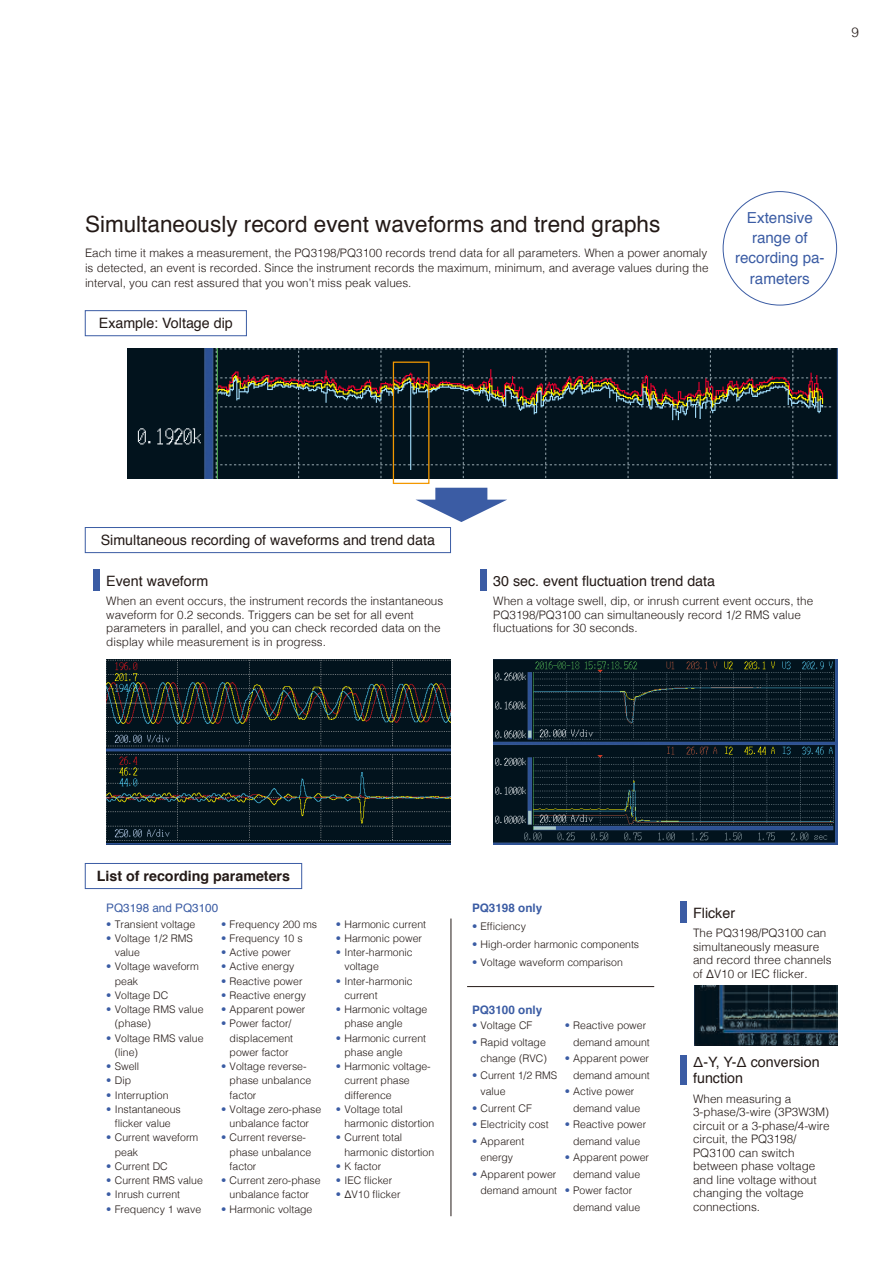
<style>
.page{position:relative;width:893px;height:1263px;background:#fff}
.page>*{position:absolute;margin:0;border:0;box-sizing:border-box;transform-origin:0 0}
.t1{font:22.5px "Helvetica";color:#231916}
.t2{font:15.15px/20.2px "Helvetica";color:#3b5ca4;text-align:center}
.t3{font:14.25px/16.5px "Helvetica";color:#231916}
.t4{font:700 14.25px "Helvetica";color:#231916}
.t5{font:300 13.5px "Helvetica";color:#231916}
.t6{font:300 11.7px/13.5px "Helvetica";color:#231916}
.t7{font:700 11.7px "Helvetica";color:#3b5ca4}
.t8{font:11.7px "Helvetica";color:#3b5ca4}
.t9{font:300 10.5px/14.2px "Helvetica";color:#231916}
.s1{color:#3b5ca4}
</style>
<div class="page">
<img style="left:128px;top:349px;width:710px;height:129px">
<div style="left:85px;top:527px;width:366px;height:26px;border:1px solid #3b5ca4"></div>
<img style="left:106px;top:659px;width:344px;height:186px">
<img style="left:494px;top:659px;width:344px;height:186px">
<div style="left:393px;top:362px;width:36px;height:122px;border:1px solid #f39800"></div>
<div style="left:85px;top:863px;width:217px;height:26px;border:1px solid #3b5ca4"></div>
<img style="left:695px;top:986px;width:143px;height:59px">
<hr style="left:451px;top:918px;width:1px;height:298px;background:#231916">
<hr style="left:467px;top:986px;width:187px;height:1px;background:#231916">
<svg style="left:415px;top:488px;width:92px;height:34px"></svg>
<div style="left:85px;top:310px;width:162px;height:26px;border:1px solid #3b5ca4"></div>
<div style="left:94px;top:570px;width:6px;height:21px;background:#3b5ca4"></div>
<div style="left:480px;top:570px;width:7px;height:21px;background:#3b5ca4"></div>
<div style="left:680px;top:901px;width:7px;height:22px;background:#3b5ca4"></div>
<div style="left:680px;top:1054px;width:7px;height:30px;background:#3b5ca4"></div>
<p class="t5" style="left:851px;top:21px;width:9px">9</p>
<h1 class="t1" style="left:85px;top:207px;width:577px">Simultaneously record event waveforms and trend graphs</h1>
<p class="t6" style="left:85px;top:244px;width:625px;line-height:15px;text-align:justify">Each time it makes a measurement, the PQ3198/PQ3100 records trend data for all parameters. When a power anomaly is detected, an event is recorded. Since the instrument records the maximum, minimum, and average values during the interval, you can rest assured that you won’t miss peak values.</p>
<h3 class="t3" style="left:99px;top:315px;width:135px">Example: Voltage dip</h3>
<h2 class="t2" style="left:735px;top:208px;width:91px">Extensive range of recording pa&shy;rameters</h2>
<h3 class="t3" style="left:101px;top:532px;width:336px">Simultaneous recording of waveforms and trend data</h3>
<h3 class="t3" style="left:106px;top:573px;width:104px">Event waveform</h3>
<h3 class="t3" style="left:493px;top:573px;width:223px">30 sec. event fluctuation trend data</h3>
<p class="t6" style="left:106px;top:594px;width:338px">When an event occurs, the instrument records the instantaneous waveform for 0.2 seconds. Triggers can be set for all event parameters in parallel, and you can check recorded data on the display while measurement is in progress.</p>
<p class="t6" style="left:493px;top:594px;width:321px">When a voltage swell, dip, or inrush current event occurs, the<br>PQ3198/PQ3100 can simultaneously record 1/2 RMS value fluctuations for 30 seconds.</p>
<h3 class="t4" style="left:97px;top:865px;width:195px">List of recording parameters</h3>
<p class="t9" style="left:106px;top:916px;width:91px"><span class="s1">•</span> Transient voltage</p>
<p class="t9" style="left:115px;top:930px;width:80px;text-indent:-9px"><span class="s1">•</span> Voltage 1/2 RMS value</p>
<p class="t9" style="left:115px;top:959px;width:86px;text-indent:-9px"><span class="s1">•</span> Voltage waveform peak</p>
<p class="t9" style="left:106px;top:987px;width:64px"><span class="s1">•</span> Voltage DC</p>
<p class="t9" style="left:115px;top:1001px;width:90px;text-indent:-9px"><span class="s1">•</span> Voltage RMS value (phase)</p>
<p class="t9" style="left:115px;top:1030px;width:90px;text-indent:-9px"><span class="s1">•</span> Voltage RMS value (line)</p>
<p class="t9" style="left:106px;top:1058px;width:35px"><span class="s1">•</span> Swell</p>
<p class="t9" style="left:106px;top:1073px;width:26px"><span class="s1">•</span> Dip</p>
<p class="t9" style="left:106px;top:1087px;width:64px"><span class="s1">•</span> Interruption</p>
<p class="t9" style="left:106px;top:1101px;width:76px;text-align:center"><span class="s1">•</span> Instantaneous flicker value</p>
<p class="t9" style="left:115px;top:1130px;width:85px;text-indent:-9px"><span class="s1">•</span> Current waveform peak</p>
<p class="t9" style="left:106px;top:1158px;width:63px"><span class="s1">•</span> Current DC</p>
<p class="t9" style="left:106px;top:1172px;width:98px"><span class="s1">•</span> Current RMS value</p>
<p class="t9" style="left:106px;top:1187px;width:75px"><span class="s1">•</span> Inrush current</p>
<p class="t9" style="left:106px;top:1201px;width:96px"><span class="s1">•</span> Frequency 1 wave</p>
<p class="t8" style="left:106px;top:898px;width:113px">PQ3198 and PQ3100</p>
<p class="t9" style="left:221px;top:916px;width:98px"><span class="s1">•</span> Frequency 200 ms</p>
<p class="t9" style="left:221px;top:930px;width:83px"><span class="s1">•</span> Frequency 10 s</p>
<p class="t9" style="left:221px;top:944px;width:71px"><span class="s1">•</span> Active power</p>
<p class="t9" style="left:221px;top:959px;width:75px"><span class="s1">•</span> Active energy</p>
<p class="t9" style="left:221px;top:973px;width:83px"><span class="s1">•</span> Reactive power</p>
<p class="t9" style="left:221px;top:987px;width:86px"><span class="s1">•</span> Reactive energy</p>
<p class="t9" style="left:221px;top:1001px;width:86px"><span class="s1">•</span> Apparent power</p>
<p class="t9" style="left:230px;top:1016px;width:65px;text-indent:-9px"><span class="s1">•</span> Power factor/ displacement power factor</p>
<p class="t9" style="left:230px;top:1058px;width:83px;text-indent:-9px"><span class="s1">•</span> Voltage reverse&shy;phase unbalance factor</p>
<p class="t9" style="left:221px;top:1101px;width:102px;text-align:center"><span class="s1">•</span> Voltage zero-phase unbalance factor</p>
<p class="t9" style="left:230px;top:1130px;width:83px;text-indent:-9px"><span class="s1">•</span> Current reverse&shy;phase unbalance factor</p>
<p class="t9" style="left:221px;top:1172px;width:101px;text-align:center"><span class="s1">•</span> Current zero-phase unbalance factor</p>
<p class="t9" style="left:221px;top:1201px;width:93px"><span class="s1">•</span> Harmonic voltage</p>
<p class="t9" style="left:336px;top:916px;width:92px"><span class="s1">•</span> Harmonic current</p>
<p class="t9" style="left:336px;top:930px;width:88px"><span class="s1">•</span> Harmonic power</p>
<p class="t9" style="left:344px;top:944px;width:70px;text-indent:-9px"><span class="s1">•</span> Inter-harmonic voltage</p>
<p class="t9" style="left:344px;top:973px;width:70px;text-indent:-9px"><span class="s1">•</span> Inter-harmonic current</p>
<p class="t9" style="left:344px;top:1001px;width:84px;text-indent:-9px"><span class="s1">•</span> Harmonic voltage phase angle</p>
<p class="t9" style="left:344px;top:1030px;width:83px;text-indent:-9px"><span class="s1">•</span> Harmonic current phase angle</p>
<p class="t9" style="left:344px;top:1058px;width:88px;text-indent:-9px"><span class="s1">•</span> Harmonic voltage&shy;current phase difference</p>
<p class="t9" style="left:344px;top:1101px;width:91px;text-indent:-9px"><span class="s1">•</span> Voltage total harmonic distortion</p>
<p class="t9" style="left:344px;top:1130px;width:91px;text-indent:-9px"><span class="s1">•</span> Current total harmonic distortion</p>
<p class="t9" style="left:336px;top:1158px;width:47px"><span class="s1">•</span> K factor</p>
<p class="t9" style="left:336px;top:1172px;width:58px"><span class="s1">•</span> IEC flicker</p>
<p class="t9" style="left:336px;top:1187px;width:66px"><span class="s1">•</span> ΔV10 flicker</p>
<p class="t7" style="left:472px;top:898px;width:72px">PQ3198 only</p>
<p class="t9" style="left:472px;top:918px;width:56px"><span class="s1">•</span> Efficiency</p>
<p class="t9" style="left:472px;top:936px;width:169px"><span class="s1">•</span> High-order harmonic components</p>
<p class="t9" style="left:472px;top:954px;width:152px"><span class="s1">•</span> Voltage waveform comparison</p>
<p class="t7" style="left:472px;top:1000px;width:72px">PQ3100 only</p>
<p class="t9" style="left:472px;top:1017px;width:62px"><span class="s1">•</span> Voltage CF</p>
<p class="t9" style="left:472px;top:1033px;width:77px;line-height:16.5px;text-align:right"><span class="s1">•</span> Rapid voltage change (RVC)</p>
<p class="t9" style="left:480px;top:1066px;width:78px;line-height:16.5px;text-indent:-9px"><span class="s1">•</span> Current 1/2 RMS value</p>
<p class="t9" style="left:472px;top:1100px;width:61px"><span class="s1">•</span> Current CF</p>
<p class="t9" style="left:472px;top:1116px;width:78px"><span class="s1">•</span> Electricity cost</p>
<p class="t9" style="left:472px;top:1132px;width:54px;line-height:16.5px;text-align:center"><span class="s1">•</span> Apparent energy</p>
<p class="t9" style="left:472px;top:1165px;width:87px;line-height:16.5px;text-align:right"><span class="s1">•</span> Apparent power demand amount</p>
<p class="t9" style="left:573px;top:1016px;width:78px;line-height:16.5px;text-indent:-9px"><span class="s1">•</span> Reactive power demand amount</p>
<p class="t9" style="left:565px;top:1049px;width:87px;line-height:16.5px;text-align:right"><span class="s1">•</span> Apparent power demand amount</p>
<p class="t9" style="left:573px;top:1082px;width:69px;line-height:16.5px;text-indent:-9px"><span class="s1">•</span> Active power demand value</p>
<p class="t9" style="left:565px;top:1115px;width:83px;line-height:16.5px;text-align:center"><span class="s1">•</span> Reactive power demand value</p>
<p class="t9" style="left:565px;top:1148px;width:86px;line-height:16.5px;text-align:center"><span class="s1">•</span> Apparent power demand value</p>
<p class="t9" style="left:573px;top:1181px;width:69px;line-height:16.5px;text-indent:-9px"><span class="s1">•</span> Power factor demand value</p>
<h3 class="t3" style="left:693px;top:905px;width:43px">Flicker</h3>
<p class="t6" style="left:693px;top:925px;width:140px">The PQ3198/PQ3100 can simultaneously measure and record three channels of ΔV10 or IEC flicker.</p>
<h3 class="t3" style="left:693px;top:1054px;width:128px">Δ-Y, Y-Δ conversion function</h3>
<p class="t6" style="left:693px;top:1091px;width:138px">When measuring a<br>3-phase/3-wire (3P3W3M) circuit or a 3-phase/4-wire circuit, the PQ3198/<br>PQ3100 can switch between phase voltage and line voltage without changing the voltage connections.</p>
</div>
